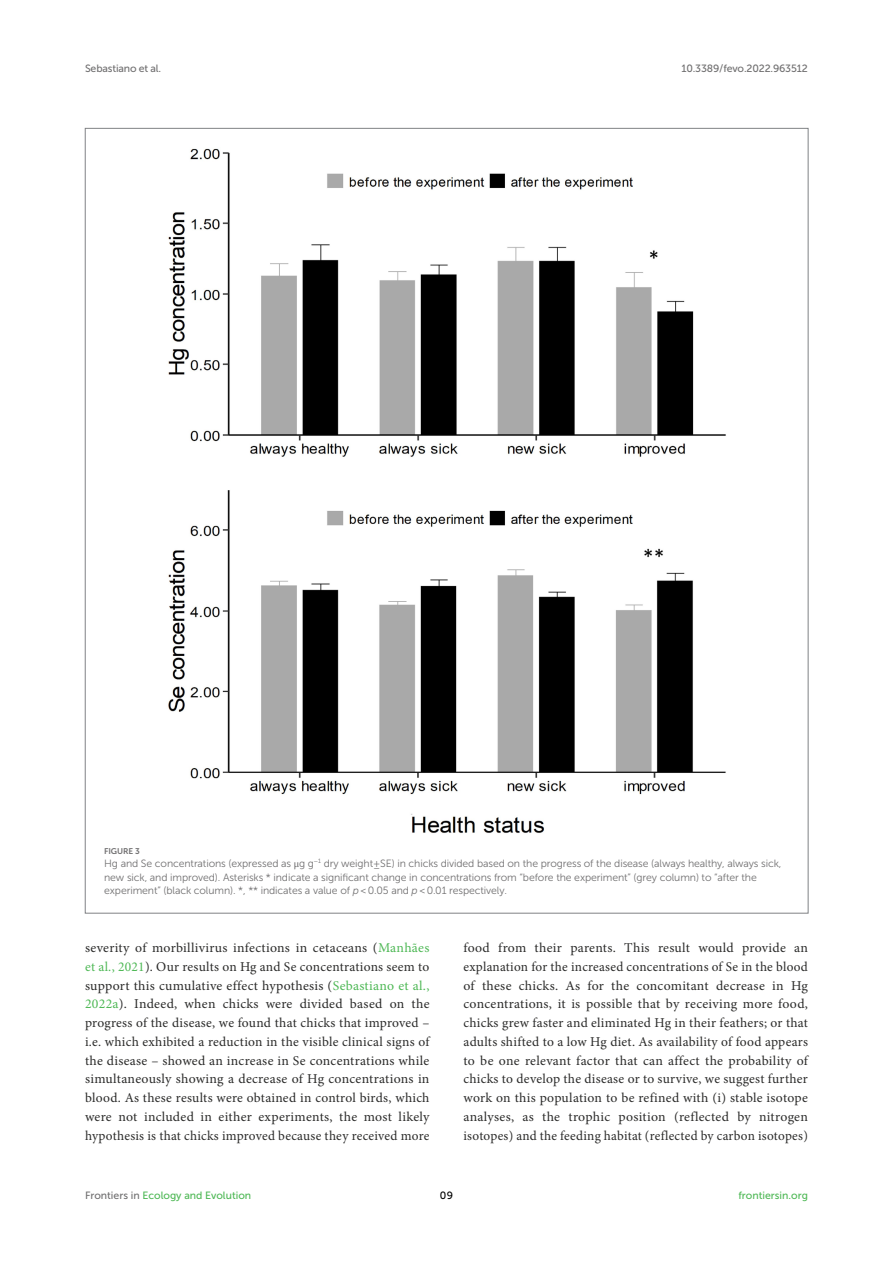
<style>
.page{position:relative;width:893px;height:1263px;background:#fff}
.page>*{position:absolute;margin:0;border:0;box-sizing:border-box;transform-origin:0 0}
.TEXT{font:13.5px/18.8px "Minion Pro";letter-spacing:.015em;color:#2b2b2a;text-align:justify}
.FIG_LEG{font:10.5px/13.5px "Museo Sans 300";letter-spacing:-.01em;color:#706f70}
.t1{font:10.5px "Museo Sans 500";color:#4eb855}
.t2{font:10.5px "Museo Sans 500";letter-spacing:-.015em;color:#706f70}
.t3{font:10.5px "Museo Sans 500";color:#000}
.FIG_HD{font:8.25px "Museo Sans 700";letter-spacing:-.01em;color:#706f70}
.s1{font-family:"STIX General"}
.s2{font-style:italic}
.s3{color:#4eb855}
.s4{color:#706f70}
</style>
<div class="page">
<img style="left:168px;top:148px;width:558px;height:685px">
<p class="t2" style="left:85px;top:63px;width:78px">Sebastiano et al.</p>
<p class="t2" style="left:681px;top:63px;width:128px">10.3389/fevo.2022.963512</p>
<p class="FIG_HD" style="left:104px;top:846px;width:37px">FIGURE 3</p>
<p class="FIG_LEG" style="left:104px;top:857px;width:679px">Hg and Se concentrations (expressed as <span class="s1">μ</span>g g<sup>−</sup><sup>1</sup> dry weight ± SE) in chicks divided based on the progress of the disease (always healthy, always sick, new sick, and improved). Asterisks * indicate a significant change in concentrations from “before the experiment” (grey column) to “after the experiment” (black column). *, ** indicates a value of <span class="s2">p</span> &lt; 0.05 and <span class="s2">p</span> &lt; 0.01 respectively.</p>
<p class="TEXT" style="left:85px;top:938px;width:346px">severity of morbillivirus infections in cetaceans (<span class="s3">Manhães et al., 2021</span>). Our results on Hg and Se concentrations seem to support this cumulative effect hypothesis (<span class="s3">Sebastiano et al., 2022a</span>). Indeed, when chicks were divided based on the progress of the disease, we found that chicks that improved – i.e. which exhibited a reduction in the visible clinical signs of the disease – showed an increase in Se concentrations while simultaneously showing a decrease of Hg concentrations in blood. As these results were obtained in control birds, which were not included in either experiments, the most likely hypothesis is that chicks improved because they received more</p>
<p class="TEXT" style="left:463px;top:938px;width:346px">food from their parents. This result would provide an explanation for the increased concentrations of Se in the blood of these chicks. As for the concomitant decrease in Hg concentrations, it is possible that by receiving more food, chicks grew faster and eliminated Hg in their feathers; or that adults shifted to a low Hg diet. As availability of food appears to be one relevant factor that can affect the probability of chicks to develop the disease or to survive, we suggest further work on this population to be refined with (i) stable isotope analyses, as the trophic position (reflected by nitrogen isotopes) and the feeding habitat (reflected by carbon isotopes)</p>
<p class="t1" style="left:85px;top:1190px;width:168px"><span class="s4">Frontiers in</span> Ecology and Evolution</p>
<p class="t3" style="left:440px;top:1190px;width:15px">09</p>
<p class="t1" style="left:738px;top:1190px;width:71px">frontiersin.org</p>
</div>
